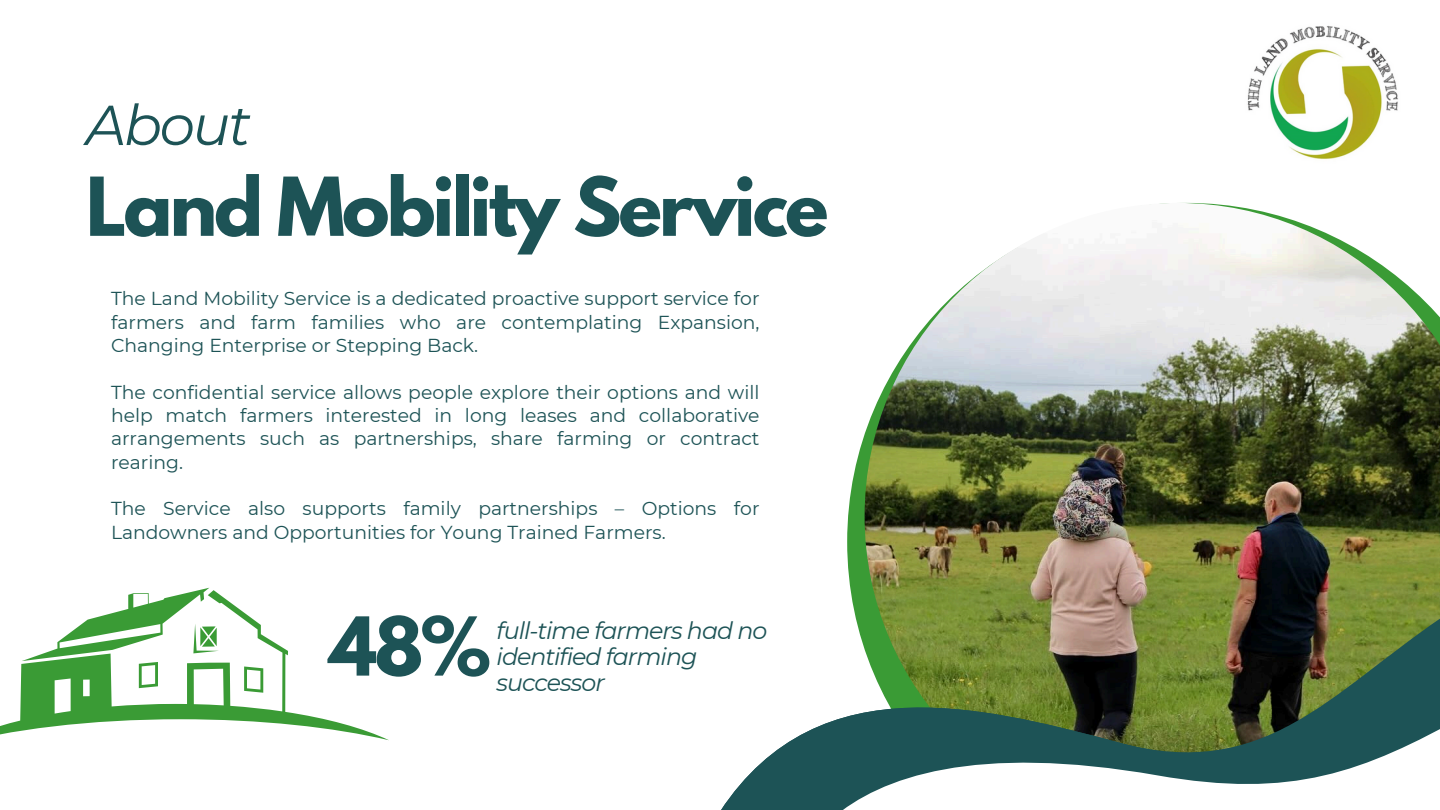
<style>
.page{position:relative;width:1440px;height:810px;background:#fff}
.page>*{position:absolute;margin:0;border:0;box-sizing:border-box;transform-origin:0 0}
.t1{font:700 71.8px "League Spartan";letter-spacing:-.04em;color:#1d5356}
.t2{font:italic 56.2px "Montserrat";letter-spacing:-.04em;color:#1d5356}
.t3{font:italic 23.7px/26.3px "Montserrat";letter-spacing:-.04em;color:#1d5356}
.t4{font:18.8px/23.3px "Montserrat";color:#1d5356;text-align:justify}
</style>
<div class="page">
<img style="left:865px;top:203px;width:575px;height:335px">
<img style="left:847px;top:538px;width:593px;height:51px">
<svg style="left:721px;top:589px;width:719px;height:221px"></svg>
<svg style="left:766px;top:646px;width:674px;height:164px"></svg>
<svg style="left:0;top:594px;width:389px;height:147px"></svg>
<svg style="left:244px;top:666px;width:19px;height:27px"></svg>
<svg style="left:22px;top:588px;width:197px;height:100px"></svg>
<img style="left:1247px;top:25px;width:151px;height:134px">
<p class="t2" style="left:86px;top:91px;width:167px">About</p>
<p class="t1" style="left:86px;top:171px;width:744px">Land Mobility Service</p>
<p class="t4" style="left:111px;top:287px;width:650px">The Land Mobility Service is a dedicated proactive support service for farmers and farm families who are contemplating Expansion, Changing Enterprise or Stepping Back.</p>
<p class="t4" style="left:111px;top:380px;width:650px">The confidential service allows people explore their options and will help match farmers interested in long leases and collaborative arrangements such as partnerships, share farming or contract rearing.</p>
<p class="t4" style="left:111px;top:497px;width:650px">The Service also supports family partnerships – Options for<br>Landowners and Opportunities for Young Trained Farmers.</p>
<p class="t1" style="left:329px;top:611px;width:163px">48%</p>
<h1 class="t3" style="left:497px;top:617px;width:272px">full-time farmers had no identified farming successor</h1>
</div>
